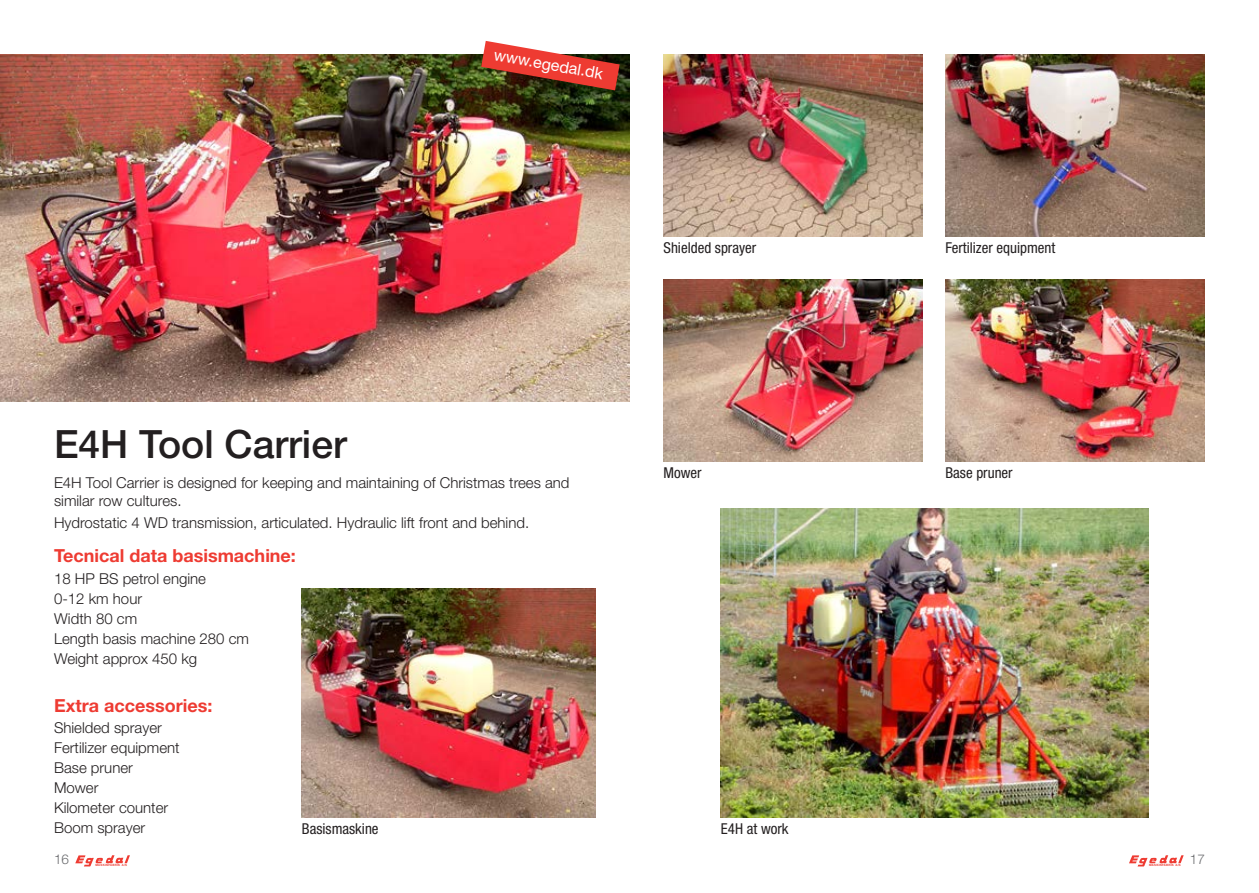
<style>
.page{position:relative;width:1259px;height:893px;background:#fff}
.page>*{position:absolute;margin:0;border:0;box-sizing:border-box;transform-origin:0 0}
.t1{font:500 39px "Helvetica Neue LT Std";color:#231f20}
.t2{font:700 18px "Helvetica Neue LT Std";color:#ee3b32}
.t3{font:16.05px "Helvetica Neue LT Std";color:#fff}
.t4{font:300 15px/20.1px "Helvetica Neue LT Std";color:#231f20}
.t5{font:condensed 15px "Helvetica Neue LT Std";color:#231f20}
.t6{font:300 13.5px "Helvetica Neue LT Pro";color:#6c6d70}
.t7{font:700 3px "Helvetica Neue LT Std";letter-spacing:.08em;color:#ee3b32;scale:.95 1}
</style>
<div class="page">
<svg style="left:75px;top:855px;width:55px;height:11px"></svg>
<svg style="left:1129px;top:855px;width:54px;height:11px"></svg>
<img style="left:945px;top:54px;width:259px;height:183px">
<img style="left:945px;top:279px;width:260px;height:183px">
<img style="left:663px;top:54px;width:260px;height:183px">
<img style="left:663px;top:279px;width:260px;height:183px">
<img style="left:720px;top:508px;width:429px;height:310px">
<img style="left:0;top:54px;width:629px;height:348px">
<svg style="left:481px;top:41px;width:138px;height:49px"></svg>
<img style="left:302px;top:588px;width:293px;height:230px">
<p class="t3" style="left:496px;top:45px;width:112px;rotate:10deg">www.egedal.dk</p>
<p class="t5" style="left:663px;top:239px;width:94px">Shielded sprayer</p>
<p class="t5" style="left:945px;top:239px;width:111px">Fertilizer equipment</p>
<h1 class="t1" style="left:54px;top:420px;width:294px">E4H Tool Carrier</h1>
<p class="t4" style="left:54px;top:473px;width:517px;line-height:18px">E4H Tool Carrier is designed for keeping and maintaining of Christmas trees and similar row cultures.</p>
<p class="t4" style="left:54px;top:512px;width:477px">Hydrostatic 4 WD transmission, articulated. Hydraulic lift front and behind.</p>
<p class="t2" style="left:54px;top:545px;width:243px">Tecnical data basismachine:</p>
<p class="t4" style="left:54px;top:568px;width:197px">18 HP BS petrol engine<br>0-12 km hour<br>Width 80 cm<br>Length basis machine 280 cm<br>Weight approx 450 kg</p>
<p class="t5" style="left:663px;top:464px;width:40px">Mower</p>
<p class="t5" style="left:945px;top:464px;width:69px">Base pruner</p>
<p class="t2" style="left:54px;top:694px;width:160px">Extra accessories:</p>
<p class="t4" style="left:54px;top:717px;width:127px">Shielded sprayer<br>Fertilizer equipment<br>Base pruner<br>Mower<br>Kilometer counter<br>Boom sprayer</p>
<p class="t5" style="left:302px;top:820px;width:78px">Basismaskine</p>
<p class="t5" style="left:721px;top:820px;width:69px">E4H at work</p>
<p class="t6" style="left:54px;top:851px;width:17px">16</p>
<p class="t7" style="left:95px;top:863px;width:35px">MASKINFABRIK A/S</p>
<p class="t7" style="left:1149px;top:863px;width:35px">MASKINFABRIK A/S</p>
<p class="t6" style="left:1190px;top:851px;width:17px">17</p>
</div>
